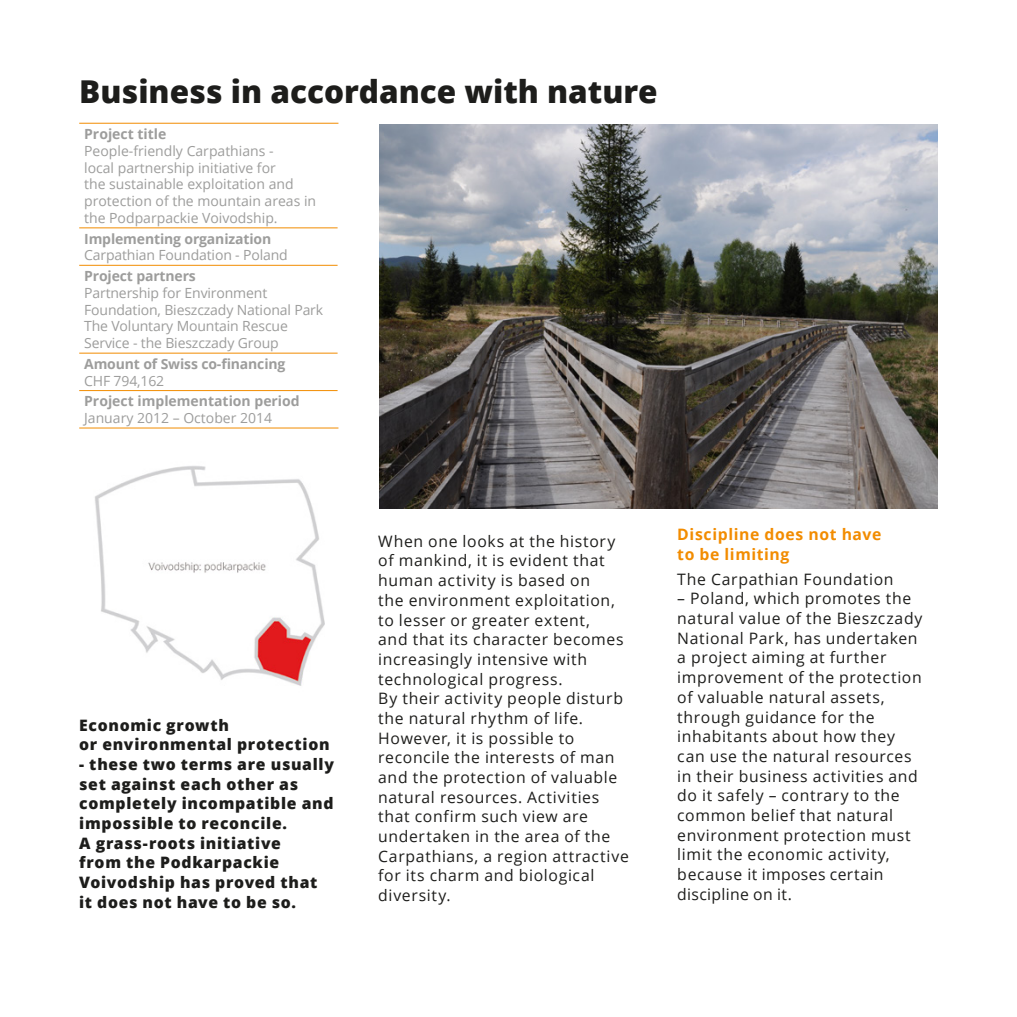
<style>
.page{position:relative;width:1017px;height:1017px;background:#fff}
.page>*{position:absolute;margin:0;border:0;box-sizing:border-box;transform-origin:0 0}
.t1{font:800 31.5px "Open Sans";color:#1d1d1b}
.t2{font:15.75px/19.6px "Open Sans";letter-spacing:.04em;color:#1d1d1b}
.t3{font:800 15.75px/19.6px "Open Sans";letter-spacing:.045em;color:#1d1d1b}
.t4{font:700 15.75px/19.6px "Open Sans";letter-spacing:.04em;color:#f28c00}
.t5{font:14px/16.8px "Open Sans";color:#9d9d9c}
.t6{font:700 14px "Open Sans";letter-spacing:-.01em;color:#9d9d9c}
</style>
<div class="page">
<hr style="left:79px;top:123px;width:259px;height:1px;background:#f28c00">
<hr style="left:79px;top:227px;width:259px;height:1px;background:#f28c00">
<hr style="left:79px;top:265px;width:259px;height:1px;background:#f28c00">
<hr style="left:79px;top:353px;width:259px;height:1px;background:#f28c00">
<hr style="left:79px;top:390px;width:259px;height:1px;background:#f28c00">
<hr style="left:79px;top:428px;width:259px;height:1px;background:#f28c00">
<img style="left:95px;top:466px;width:230px;height:220px">
<img style="left:379px;top:124px;width:558px;height:384px">
<p class="t1" style="left:79px;top:67px;width:580px">Business in accordance with nature</p>
<p class="t6" style="left:84px;top:124px;width:84px">Project title</p>
<p class="t5" style="left:84px;top:142px;width:234px">People-friendly Carpathians -<br>local partnership initiative for<br>the sustainable exploitation and protection of the mountain areas in the Podparpackie Voivodship.</p>
<p class="t6" style="left:84px;top:229px;width:189px">Implementing organization</p>
<p class="t5" style="left:84px;top:246px;width:205px">Carpathian Foundation - Poland</p>
<p class="t6" style="left:84px;top:266px;width:113px">Project partners</p>
<p class="t5" style="left:84px;top:284px;width:241px">Partnership for Environment<br>Foundation, Bieszczady National Park</p>
<p class="t5" style="left:84px;top:318px;width:205px">The Voluntary Mountain Rescue<br>Service - the Bieszczady Group</p>
<p class="t6" style="left:84px;top:354px;width:203px">Amount of Swiss co-financing</p>
<p class="t5" style="left:84px;top:372px;width:82px">CHF 794,162</p>
<p class="t6" style="left:84px;top:391px;width:217px">Project implementation period</p>
<p class="t5" style="left:84px;top:409px;width:190px">January 2012 – October 2014</p>
<p class="t3" style="left:79px;top:714px;width:252px">Economic growth<br>or environmental protection</p>
<p class="t3" style="left:79px;top:754px;width:256px">- these two terms are usually set against each other as completely incompatible and impossible to reconcile.<br>A grass-roots initiative<br>from the Podkarpackie<br>Voivodship has proved that it does not have to be so.</p>
<p class="t2" style="left:378px;top:531px;width:252px">When one looks at the history of mankind, it is evident that human activity is based on<br>the environment exploitation, to lesser or greater extent,<br>and that its character becomes increasingly intensive with technological progress.<br>By their activity people disturb the natural rhythm of life.<br>However, it is possible to reconcile the interests of man and the protection of valuable natural resources. Activities that confirm such view are undertaken in the area of the<br>Carpathians, a region attractive for its charm and biological diversity.</p>
<p class="t4" style="left:677px;top:524px;width:206px">Discipline does not have to be limiting</p>
<p class="t2" style="left:677px;top:569px;width:218px">The Carpathian Foundation</p>
<p class="t2" style="left:677px;top:588px;width:247px">– Poland, which promotes the natural value of the Bieszczady<br>National Park, has undertaken a project aiming at further improvement of the protection of valuable natural assets, through guidance for the inhabitants about how they can use the natural resources in their business activities and do it safely – contrary to the common belief that natural environment protection must limit the economic activity, because it imposes certain discipline on it.</p>
</div>
